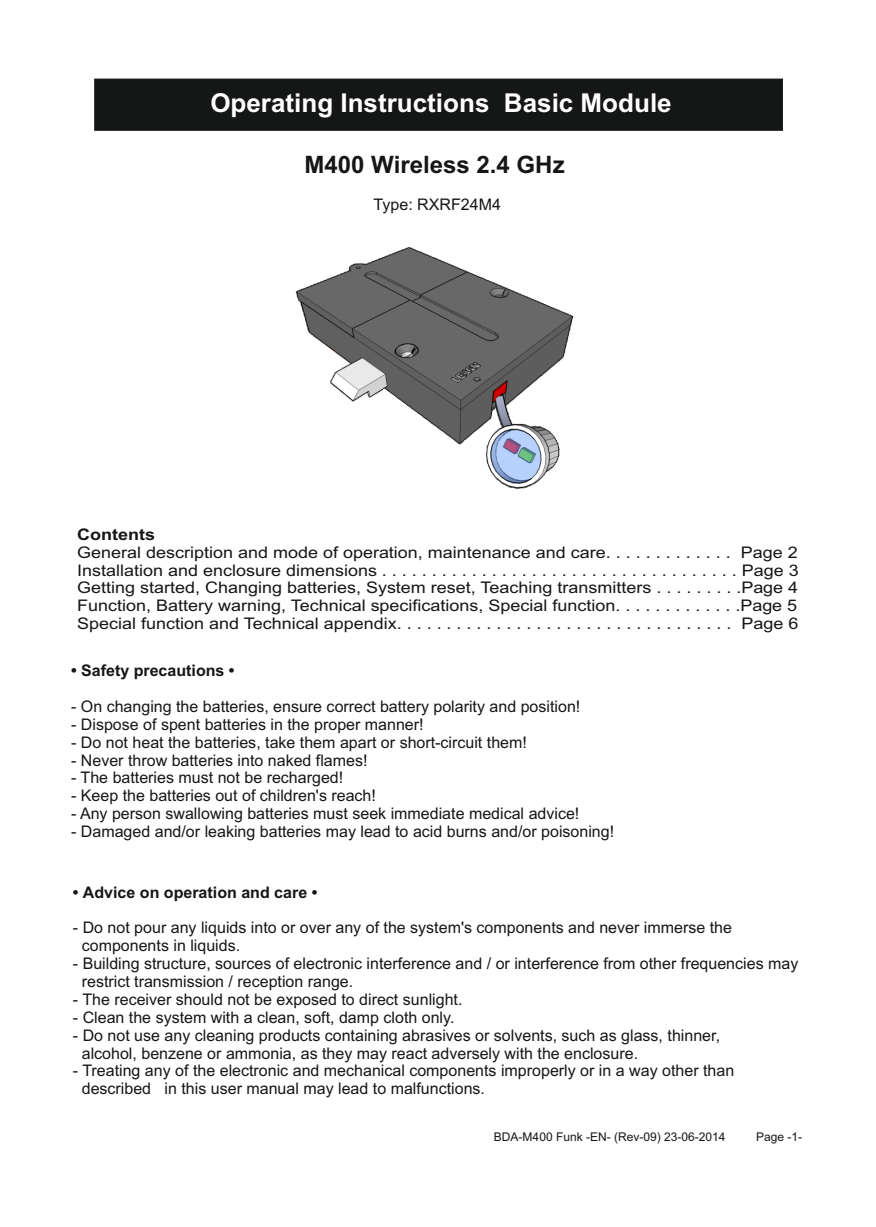
<style>
.page{position:relative;width:876px;height:1227px;background:#fff}
.page>*{position:absolute;margin:0;border:0;box-sizing:border-box;transform-origin:0 0}
.t1{font:700 26px "Arial";color:#fff}
.t2{font:700 24px "Arial";color:#151616}
.t3{font:16px/17.8px "Arial";color:#151616}
.t4{font:16px/17.8px "Arial";color:#151616;text-align:justify;scale:1.12 1}
.t5{font:700 16px "Arial";color:#151616}
.t6{font:700 16px "Arial";color:#151616;scale:1.12 1}
.t7{font:12px "Arial";color:#151616}
.s1{color:#fff}
</style>
<div class="page">
<div style="left:94px;top:79px;width:688px;height:52px;background:#151616"></div>
<img style="left:295px;top:247px;width:279px;height:242px">
<h1 class="t1" style="left:210px;top:93px;width:462px">Operating Instructions Basic Module</h1>
<h2 class="t2" style="left:304px;top:156px;width:261px">M400 Wireless 2.4 GHz</h2>
<p class="t3" style="left:373px;top:196px;width:129px">Type: RXRF24M4</p>
<p class="t6" style="left:77px;top:528px;width:71px">Contents</p>
<p class="t4" style="left:77px;top:544px;width:645px">General description and mode of operation, maintenance and care. . . . . . . . . . . . . Page 2<br>Installation and enclosure dimensions . . . . . . . . . . . . . . . . . . . . . . . . . . . . . . . . . . . . Page 3<br>Getting started, Changing batteries, System reset, Teaching transmitters . . . . . . . . .Page 4<br>Function, Battery warning, Technical specifications, Special function. . . . . . . . . . . . .Page 5<br>Special function and Technical appendix. . . . . . . . . . . . . . . . . . . . . . . . . . . . . . . . . . Page 6</p>
<p class="t5" style="left:71px;top:664px;width:165px">• Safety precautions •</p>
<p class="t3" style="left:71px;top:699px;width:510px">- On changing the batteries, ensure correct battery polarity and position!</p>
<p class="t3" style="left:71px;top:717px;width:354px">- Dispose of spent batteries in the proper manner!</p>
<p class="t3" style="left:71px;top:734px;width:457px">- Do not heat the batteries, take them apart or short-circuit them!</p>
<p class="t3" style="left:71px;top:752px;width:298px">- Never throw batteries into naked flames!</p>
<p class="t3" style="left:71px;top:770px;width:273px">- The batteries must not be recharged!</p>
<p class="t3" style="left:71px;top:788px;width:306px">- Keep the batteries out of children's reach!</p>
<p class="t3" style="left:71px;top:806px;width:509px">- Any person swallowing batteries must seek immediate medical advice!</p>
<p class="t3" style="left:71px;top:824px;width:544px">- Damaged and/or leaking batteries may lead to acid burns and/or poisoning!</p>
<p class="t5" style="left:73px;top:886px;width:246px">• Advice on operation and care •</p>
<p class="t3" style="left:73px;top:920px;width:660px">- Do not pour any liquids into or over any of the system's components and never immerse the <span class="s1">..</span>components in liquids.</p>
<p class="t3" style="left:73px;top:956px;width:726px">- Building structure, sources of electronic interference and / or interference from other frequencies may <span class="s1">..</span>restrict transmission / reception range.</p>
<p class="t3" style="left:73px;top:992px;width:391px">- The receiver should not be exposed to direct sunlight.</p>
<p class="t3" style="left:73px;top:1009px;width:383px">- Clean the system with a clean, soft, damp cloth only.</p>
<p class="t3" style="left:73px;top:1027px;width:648px">- Do not use any cleaning products containing abrasives or solvents, such as glass, thinner, <span class="s1">..</span>alcohol, benzene or ammonia, as they may react adversely with the enclosure.</p>
<p class="t3" style="left:73px;top:1063px;width:662px">- Treating any of the electronic and mechanical components improperly or in a way other than <span class="s1">..</span>described in this user manual may lead to malfunctions.</p>
<p class="t7" style="left:493px;top:1132px;width:233px">BDA-M400 Funk -EN- (Rev-09) 23-06-2014</p>
<p class="t7" style="left:755px;top:1132px;width:48px">Page -1-</p>
</div>
